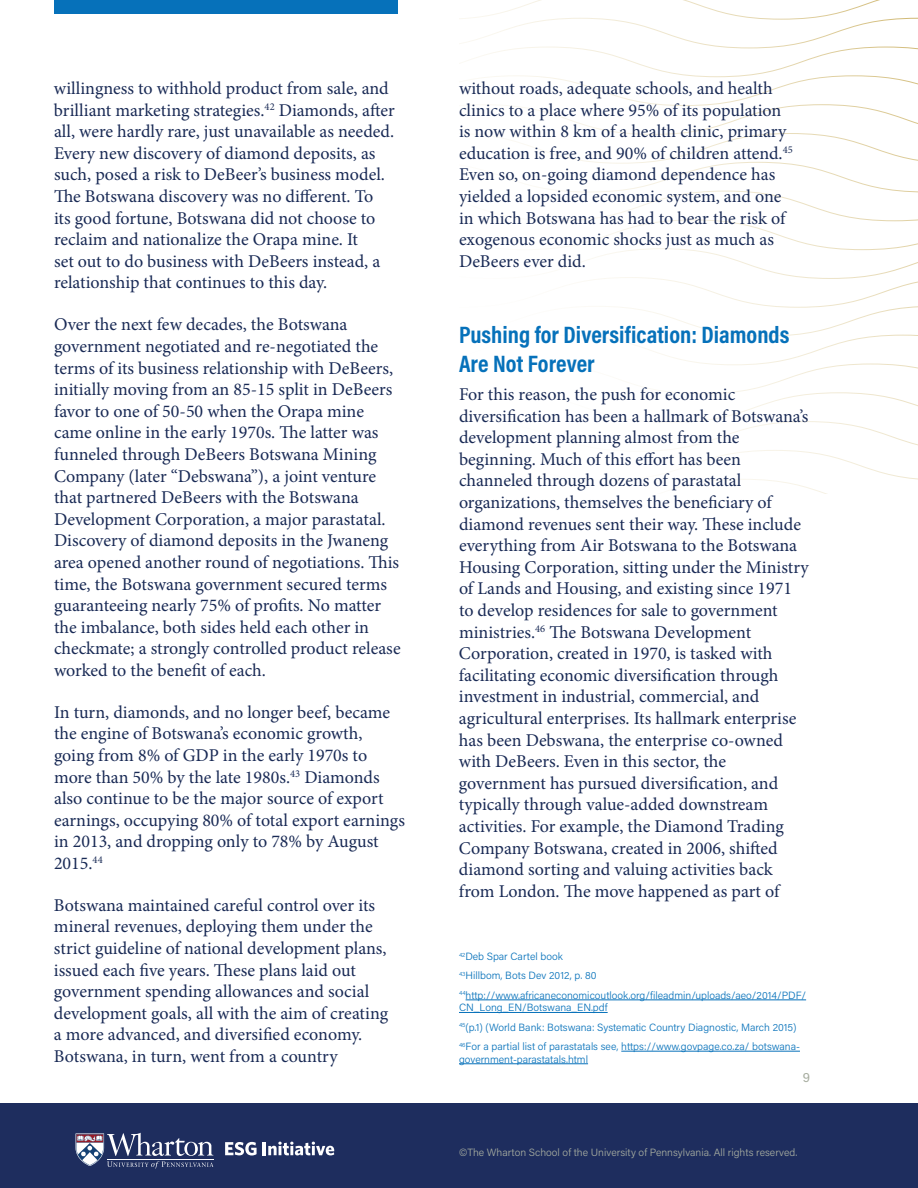
<style>
.page{position:relative;width:918px;height:1188px;background:#fff}
.page>*{position:absolute;margin:0;border:0;box-sizing:border-box;transform-origin:0 0}
.t1{font:24px/28.8px "Acumin Variable Concept";color:#0671ba}
.t2{font:18px/21.6px "Minion Pro";color:#192a55}
.t3{font:13.5px "Acumin Pro";color:#a8aea1}
.t4{font:300 10.5px/19.4px "Acumin Pro";color:#0671ba}
.t5{font:300 10.5px "Acumin Pro";color:#a8aea1}
</style>
<div class="page">
<svg style="left:459px;top:0;width:459px;height:494px"></svg>
<hr style="left:466px;top:1000px;width:340px;height:1px;background:#0671ba">
<hr style="left:459px;top:1012px;width:149px;height:1px;background:#0671ba">
<hr style="left:621px;top:1051px;width:179px;height:1px;background:#0671ba">
<hr style="left:459px;top:1064px;width:129px;height:1px;background:#0671ba">
<div style="left:0;top:1104px;width:918px;height:84px;background:#1e2d5e"></div>
<svg style="left:76px;top:1133px;width:137px;height:36px"></svg>
<svg style="left:225px;top:1142px;width:32px;height:13px"></svg>
<svg style="left:263px;top:1142px;width:71px;height:13px"></svg>
<div style="left:54px;top:0;width:343px;height:14px;background:#0671ba"></div>
<p class="t2" style="left:54px;top:78px;width:342px">willingness to withhold product from sale, and brilliant marketing strategies.<sup>42</sup> Diamonds, after all, were hardly rare, just unavailable as needed.<br>Every new discovery of diamond deposits, as such, posed a risk to DeBeer’s business model.<br>The Botswana discovery was no different. To<br>its good fortune, Botswana did not choose to reclaim and nationalize the Orapa mine. It<br>set out to do business with DeBeers instead, a relationship that continues to this day.</p>
<p class="t2" style="left:54px;top:314px;width:348px">Over the next few decades, the Botswana government negotiated and re-negotiated the terms of its business relationship with DeBeers, initially moving from an 85-15 split in DeBeers favor to one of 50-50 when the Orapa mine came online in the early 1970s. The latter was funneled through DeBeers Botswana Mining Company (later “Debswana”), a joint venture that partnered DeBeers with the Botswana Development Corporation, a major parastatal.<br>Discovery of diamond deposits in the Jwaneng area opened another round of negotiations. This time, the Botswana government secured terms guaranteeing nearly 75% of profits. No matter the imbalance, both sides held each other in checkmate; a strongly controlled product release worked to the benefit of each.</p>
<p class="t2" style="left:54px;top:701px;width:352px">In turn, diamonds, and no longer beef, became the engine of Botswana’s economic growth, going from 8% of GDP in the early 1970s to more than 50% by the late 1980s.<sup>43</sup> Diamonds also continue to be the major source of export earnings, occupying 80% of total export earnings in 2013, and dropping only to 78% by August 2015.<sup>44</sup></p>
<p class="t2" style="left:54px;top:894px;width:336px">Botswana maintained careful control over its mineral revenues, deploying them under the strict guideline of national development plans, issued each five years. These plans laid out government spending allowances and social development goals, all with the aim of creating a more advanced, and diversified economy.<br>Botswana, in turn, went from a country</p>
<p class="t2" style="left:459px;top:78px;width:335px">without roads, adequate schools, and health clinics to a place where 95% of its population is now within 8 km of a health clinic, primary education is free, and 90% of children attend.<sup>45<br></sup>Even so, on-going diamond dependence has yielded a lopsided economic system, and one in which Botswana has had to bear the risk of exogenous economic shocks just as much as DeBeers ever did.</p>
<h1 class="t1" style="left:459px;top:319px;width:332px">Pushing for Diversification: Diamonds<br>Are Not Forever</h1>
<p class="t2" style="left:459px;top:384px;width:351px">For this reason, the push for economic diversification has been a hallmark of Botswana’s development planning almost from the beginning. Much of this effort has been channeled through dozens of parastatal organizations, themselves the beneficiary of diamond revenues sent their way. These include everything from Air Botswana to the Botswana Housing Corporation, sitting under the Ministry of Lands and Housing, and existing since 1971 to develop residences for sale to government ministries.<sup>46</sup> The Botswana Development Corporation, created in 1970, is tasked with facilitating economic diversification through investment in industrial, commercial, and agricultural enterprises. Its hallmark enterprise has been Debswana, the enterprise co-owned with DeBeers. Even in this sector, the government has pursued diversification, and typically through value-added downstream activities. For example, the Diamond Trading Company Botswana, created in 2006, shifted diamond sorting and valuing activities back from London. The move happened as part of</p>
<p class="t4" style="left:459px;top:946px;width:349px"><sup>42</sup>Deb Spar Cartel book<br><sup>43</sup>Hillbom, Bots Dev 2012, p. 80<br><sup>44</sup>http://www.africaneconomicoutlook.org/fileadmin/uploads/aeo/2014/PDF/</p>
<p class="t4" style="left:459px;top:998px;width:342px">CN_Long_EN/Botswana_EN.pdf<br><sup>45</sup>(p.1) (World Bank: Botswana: Systematic Country Diagnostic, March 2015)<br><sup>46</sup>For a partial list of parastatals see, https://www.govpage.co.za/ botswana-</p>
<p class="t4" style="left:459px;top:1049px;width:131px">government-parastatals.html</p>
<p class="t3" style="left:803px;top:1067px;width:9px">9</p>
<p class="t5" style="left:459px;top:1145px;width:340px">©The Wharton School of the University of Pennsylvania. All rights reserved.</p>
</div>
